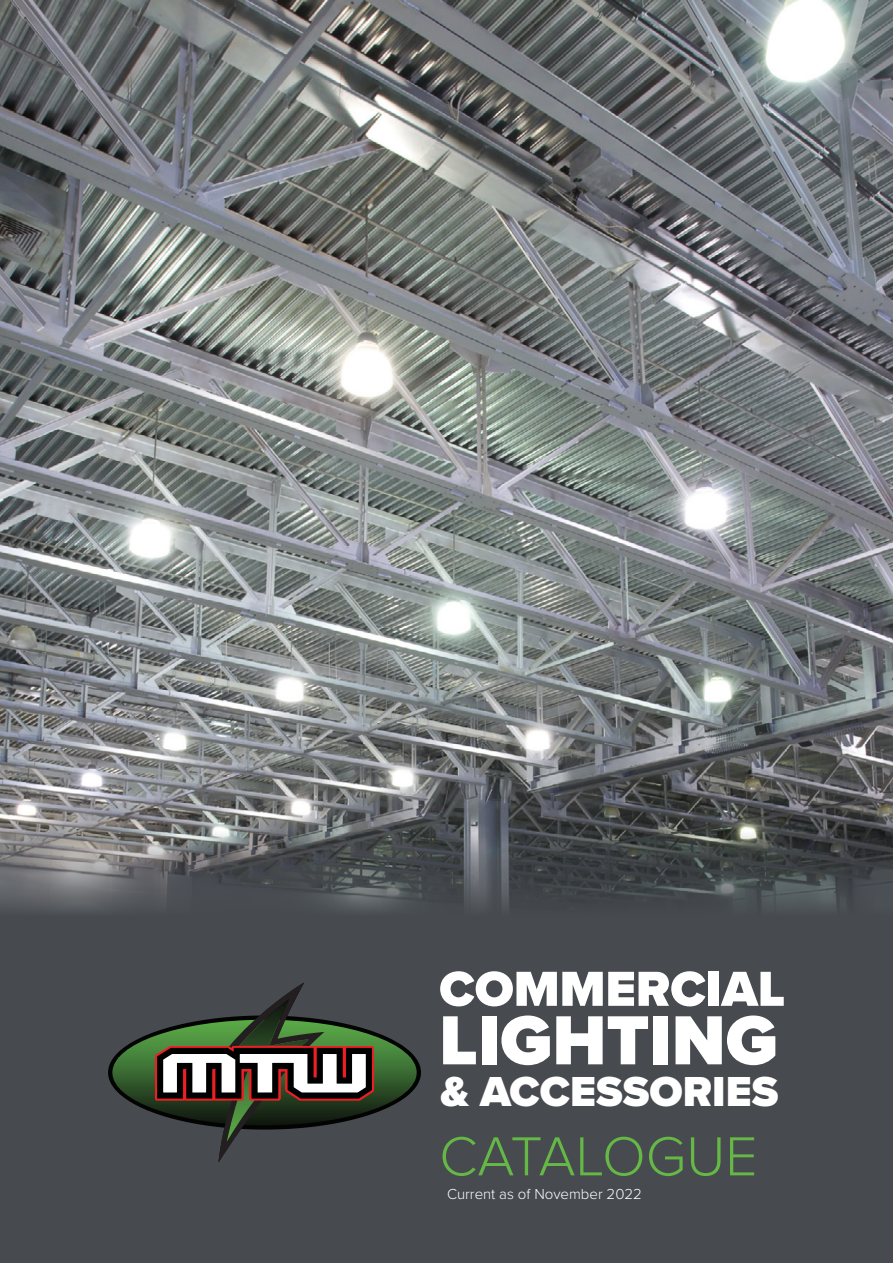
<style>
.page{position:relative;width:893px;height:1263px;background:#474b4f}
.page>*{position:absolute;margin:0;border:0;box-sizing:border-box;transform-origin:0 0}
.Cover_Heading{font:900 72px "Proxima Nova";color:#fff}
.Cover_Heading-2{font:300 57px "Proxima Nova";color:#65b746}
.Cover_Heading-3{font:900 51px "Proxima Nova";color:#fff}
.Cover_Heading-4{font:900 43.5px "Proxima Nova";color:#fff}
.Cover_Current_line{font:300 15px "Proxima Nova";color:#fff}
</style>
<div class="page">
<svg style="left:112px;top:982px;width:305px;height:180px"></svg>
<img style="left:0;top:0;width:893px;height:911px">
<p class="Cover_Heading-3" style="left:439px;top:951px;width:347px">COMMERCIAL</p>
<p class="Cover_Heading" style="left:439px;top:987px;width:340px">LIGHTING</p>
<p class="Cover_Heading-4" style="left:441px;top:1059px;width:339px">&amp; ACCESSORIES</p>
<p class="Cover_Heading-2" style="left:439px;top:1114px;width:320px">CATALOGUE</p>
<p class="Cover_Current_line" style="left:447px;top:1183px;width:196px">Current as of November 2022</p>
</div>
